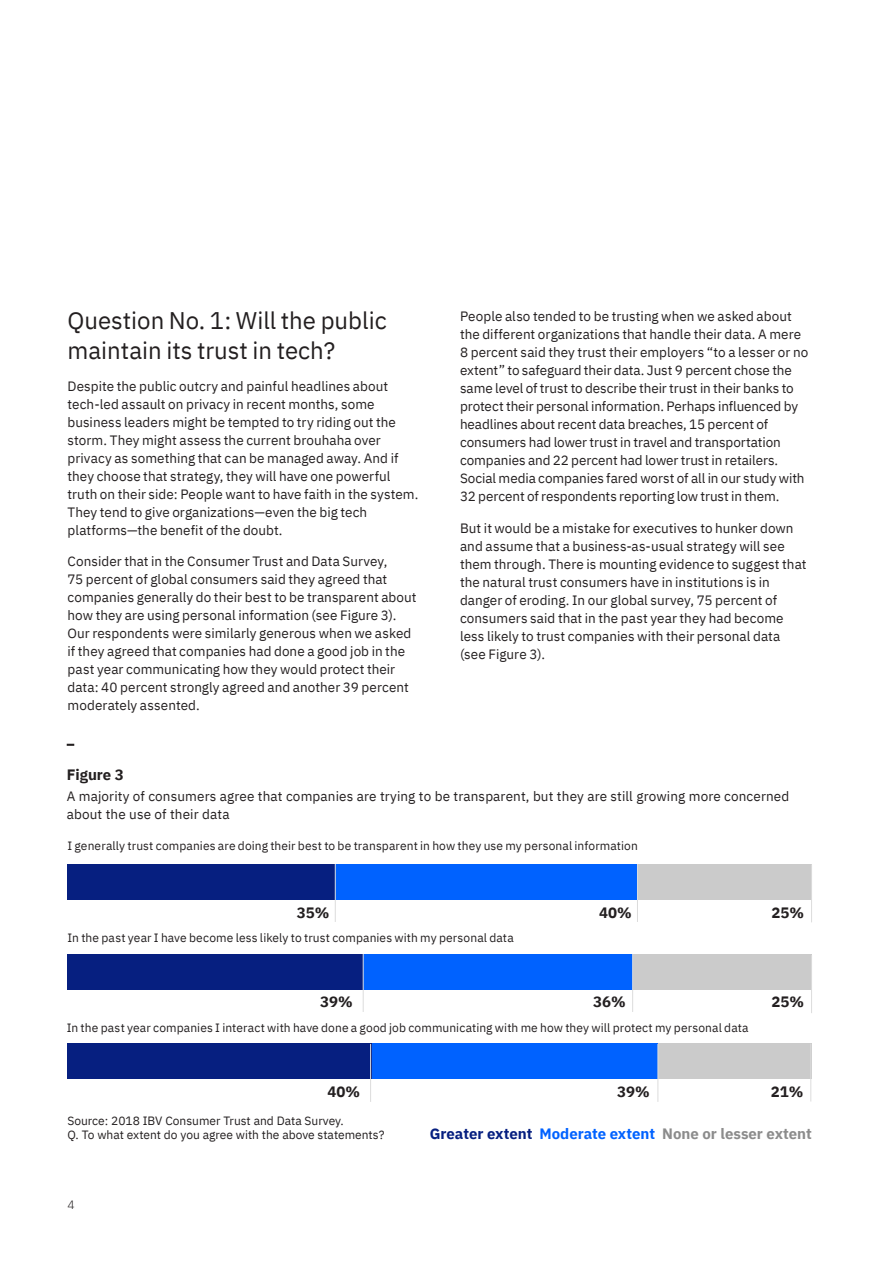
<style>
.page{position:relative;width:893px;height:1263px;background:#fff}
.page>*{position:absolute;margin:0;border:0;box-sizing:border-box;transform-origin:0 0}
.t1{font:24px/30px "IBM Plex Sans";color:#231f20}
.t2{font:700 15px "IBM Plex Sans";color:#8c8c8c}
.t3{font:700 15px "IBM Plex Sans";color:#231f20}
.t4{font:13.5px/18px "IBM Plex Sans";letter-spacing:.005em;color:#231f20}
.t5{font:12px/14.4px "IBM Plex Sans";letter-spacing:.005em;color:#231f20}
.t6{font:300 12px "IBM Plex Sans";color:#231f20}
.s1{color:#061f80}
.s2{color:#0062ff}
</style>
<div class="page">
<svg style="left:67px;top:744px;width:7px;height:2px"></svg>
<div style="left:621px;top:864px;width:191px;height:36px;background:#cbcbcb"></div>
<div style="left:314px;top:864px;width:323px;height:36px;background:#0062ff"></div>
<div style="left:67px;top:864px;width:268px;height:36px;background:#061f80"></div>
<div style="left:622px;top:954px;width:190px;height:35px;background:#cbcbcb"></div>
<div style="left:350px;top:954px;width:282px;height:35px;background:#0062ff"></div>
<div style="left:67px;top:954px;width:296px;height:35px;background:#061f80"></div>
<hr style="left:335px;top:864px;width:1px;height:58px;background:#dcdcdc">
<hr style="left:811px;top:864px;width:1px;height:58px;background:#dcdcdc">
<hr style="left:363px;top:954px;width:1px;height:58px;background:#dcdcdc">
<hr style="left:811px;top:955px;width:1px;height:58px;background:#dcdcdc">
<hr style="left:637px;top:864px;width:1px;height:58px;background:#dcdcdc">
<hr style="left:632px;top:954px;width:1px;height:58px;background:#dcdcdc">
<div style="left:652px;top:1043px;width:159px;height:36px;background:#cbcbcb"></div>
<div style="left:346px;top:1043px;width:311px;height:36px;background:#0062ff"></div>
<div style="left:67px;top:1043px;width:304px;height:36px;background:#061f80"></div>
<hr style="left:370px;top:1044px;width:1px;height:58px;background:#dcdcdc">
<hr style="left:810px;top:1043px;width:1px;height:58px;background:#dcdcdc">
<hr style="left:657px;top:1044px;width:1px;height:58px;background:#dcdcdc">
<h1 class="t1" style="left:68px;top:304px;width:321px">Question No. 1: Will the public maintain its trust in tech?</h1>
<p class="t4" style="left:68px;top:376px;width:352px">Despite the public outcry and painful headlines about tech-led assault on privacy in recent months, some business leaders might be tempted to try riding out the storm. They might assess the current brouhaha over privacy as something that can be managed away. And if they choose that strategy, they will have one powerful truth on their side: People want to have faith in the system.<br>They tend to give organizations—even the big tech platforms—the benefit of the doubt.</p>
<p class="t4" style="left:68px;top:551px;width:351px">Consider that in the Consumer Trust and Data Survey,<br>75 percent of global consumers said they agreed that companies generally do their best to be transparent about how they are using personal information (see Figure 3).<br>Our respondents were similarly generous when we asked if they agreed that companies had done a good job in the past year communicating how they would protect their data: 40 percent strongly agreed and another 39 percent moderately assented.</p>
<p class="t4" style="left:460px;top:306px;width:350px">People also tended to be trusting when we asked about the different organizations that handle their data. A mere 8 percent said they trust their employers “to a lesser or no extent” to safeguard their data. Just 9 percent chose the same level of trust to describe their trust in their banks to protect their personal information. Perhaps influenced by headlines about recent data breaches, 15 percent of consumers had lower trust in travel and transportation companies and 22 percent had lower trust in retailers.<br>Social media companies fared worst of all in our study with 32 percent of respondents reporting low trust in them.</p>
<p class="t4" style="left:460px;top:518px;width:348px">But it would be a mistake for executives to hunker down and assume that a business-as-usual strategy will see them through. There is mounting evidence to suggest that the natural trust consumers have in institutions is in danger of eroding. In our global survey, 75 percent of consumers said that in the past year they had become less likely to trust companies with their personal data (see Figure 3).</p>
<p class="t3" style="left:67px;top:762px;width:59px">Figure 3</p>
<p class="t4" style="left:67px;top:786px;width:724px">A majority of consumers agree that companies are trying to be transparent, but they are still growing more concerned about the use of their data</p>
<p class="t5" style="left:67px;top:838px;width:572px">I generally trust companies are doing their best to be transparent in how they use my personal information</p>
<p class="t3" style="left:297px;top:901px;width:34px">35%</p>
<p class="t3" style="left:771px;top:901px;width:34px">25%</p>
<p class="t5" style="left:67px;top:929px;width:448px">In the past year I have become less likely to trust companies with my personal data</p>
<p class="t3" style="left:599px;top:901px;width:34px">40%</p>
<p class="t3" style="left:593px;top:990px;width:34px">36%</p>
<p class="t5" style="left:67px;top:1019px;width:683px">In the past year companies I interact with have done a good job communicating with me how they will protect my personal data</p>
<p class="t3" style="left:320px;top:990px;width:34px">39%</p>
<p class="t3" style="left:771px;top:990px;width:34px">25%</p>
<p class="t3" style="left:327px;top:1080px;width:34px">40%</p>
<p class="t3" style="left:617px;top:1080px;width:34px">39%</p>
<p class="t3" style="left:771px;top:1080px;width:34px">21%</p>
<p class="t5" style="left:67px;top:1112px;width:318px">Source: 2018 IBV Consumer Trust and Data Survey.<br>Q. To what extent do you agree with the above statements?</p>
<p class="t6" style="left:68px;top:1196px;width:9px">4</p>
<p class="t2" style="left:430px;top:1122px;width:384px"><span class="s1">Greater extent</span> <span class="s2">Moderate extent</span> None or lesser extent</p>
</div>
